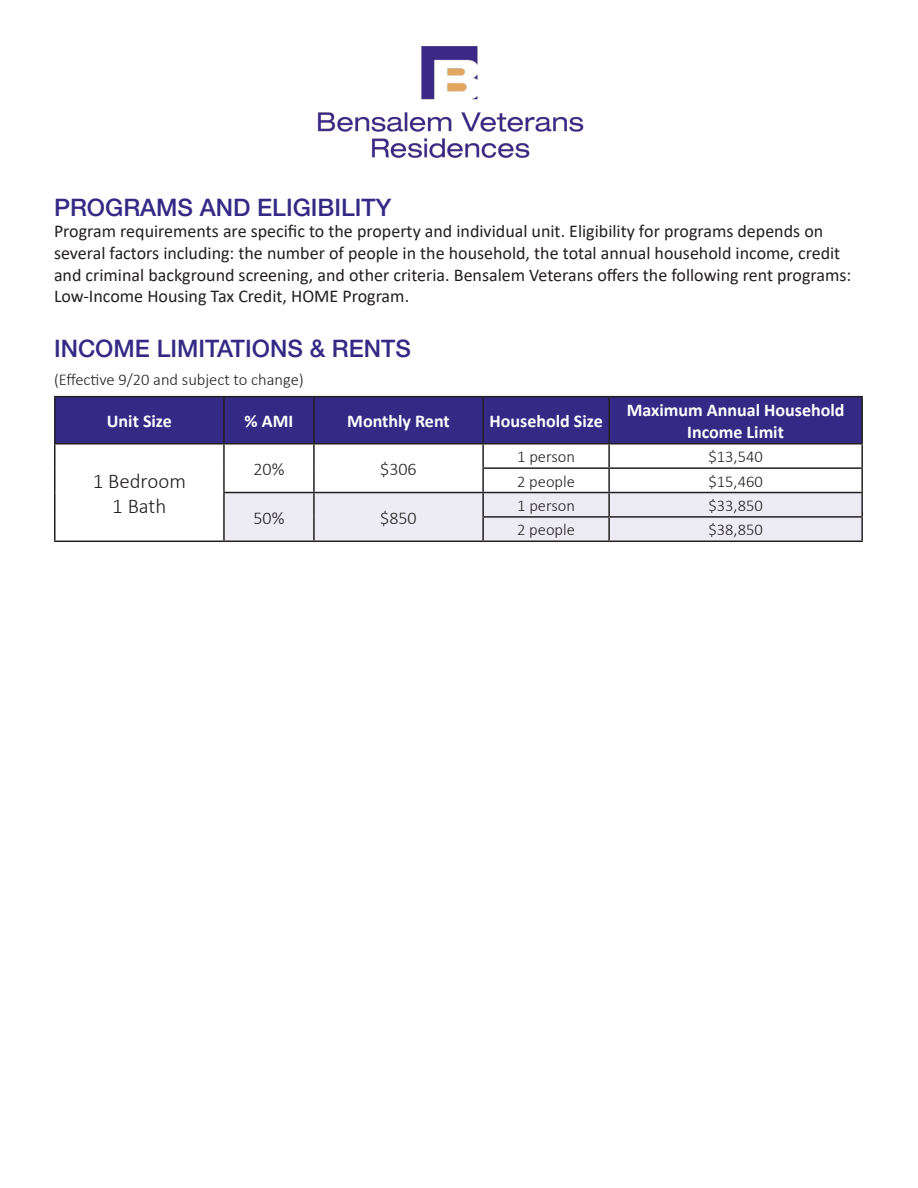
<style>
.page{position:relative;width:918px;height:1188px;background:#fff}
.page>*{position:absolute;margin:0;border:0;box-sizing:border-box;transform-origin:0 0}
.t1{font:500 24px "Helvetica Neue LT";color:#342a86}
.t2{font:300 21px "Calibri";color:#231f20}
.t3{font:18px/21.6px "Calibri";color:#231f20}
.t4{font:700 18px/21.6px "Calibri";color:#fff;text-align:center}
.t5{font:300 18px "Calibri";color:#231f20}
.t6{font:300 16.5px "Calibri";color:#231f20}
</style>
<div class="page">
<img style="left:317px;top:46px;width:266px;height:112px">
<div style="left:56px;top:397px;width:805px;height:46px;background:#342a86"></div>
<div style="left:225px;top:493px;width:636px;height:48px;background:#edecf5"></div>
<hr style="left:54px;top:396px;width:170px;height:1px;background:#231f20">
<hr style="left:54px;top:397px;width:2px;height:46px;background:#231f20">
<hr style="left:224px;top:396px;width:90px;height:1px;background:#231f20">
<hr style="left:223px;top:397px;width:2px;height:46px;background:#231f20">
<hr style="left:314px;top:396px;width:169px;height:1px;background:#231f20">
<hr style="left:313px;top:397px;width:2px;height:46px;background:#231f20">
<hr style="left:483px;top:396px;width:126px;height:1px;background:#231f20">
<hr style="left:482px;top:397px;width:2px;height:46px;background:#231f20">
<hr style="left:609px;top:396px;width:254px;height:1px;background:#231f20">
<hr style="left:608px;top:397px;width:2px;height:46px;background:#231f20">
<hr style="left:861px;top:397px;width:2px;height:46px;background:#231f20">
<hr style="left:54px;top:443px;width:170px;height:2px;background:#231f20">
<hr style="left:54px;top:445px;width:2px;height:23px;background:#231f20">
<hr style="left:54px;top:468px;width:2px;height:25px;background:#231f20">
<hr style="left:54px;top:493px;width:2px;height:24px;background:#231f20">
<hr style="left:54px;top:517px;width:2px;height:24px;background:#231f20">
<hr style="left:54px;top:541px;width:170px;height:1px;background:#231f20">
<hr style="left:224px;top:443px;width:90px;height:2px;background:#231f20">
<hr style="left:223px;top:445px;width:2px;height:23px;background:#231f20">
<hr style="left:314px;top:443px;width:169px;height:2px;background:#231f20">
<hr style="left:313px;top:445px;width:2px;height:23px;background:#231f20">
<hr style="left:483px;top:443px;width:126px;height:2px;background:#231f20">
<hr style="left:482px;top:445px;width:2px;height:22px;background:#231f20">
<hr style="left:609px;top:443px;width:254px;height:2px;background:#231f20">
<hr style="left:608px;top:445px;width:2px;height:22px;background:#231f20">
<hr style="left:861px;top:445px;width:2px;height:22px;background:#231f20">
<hr style="left:223px;top:468px;width:2px;height:24px;background:#231f20">
<hr style="left:313px;top:468px;width:2px;height:24px;background:#231f20">
<hr style="left:482px;top:467px;width:127px;height:2px;background:#231f20">
<hr style="left:482px;top:469px;width:2px;height:23px;background:#231f20">
<hr style="left:609px;top:467px;width:254px;height:2px;background:#231f20">
<hr style="left:608px;top:469px;width:2px;height:23px;background:#231f20">
<hr style="left:861px;top:469px;width:2px;height:23px;background:#231f20">
<hr style="left:223px;top:492px;width:91px;height:1px;background:#231f20">
<hr style="left:223px;top:493px;width:2px;height:24px;background:#231f20">
<hr style="left:314px;top:492px;width:169px;height:1px;background:#231f20">
<hr style="left:313px;top:493px;width:2px;height:24px;background:#231f20">
<hr style="left:483px;top:492px;width:126px;height:1px;background:#231f20">
<hr style="left:482px;top:493px;width:2px;height:23px;background:#231f20">
<hr style="left:609px;top:492px;width:254px;height:1px;background:#231f20">
<hr style="left:608px;top:493px;width:2px;height:23px;background:#231f20">
<hr style="left:861px;top:493px;width:2px;height:23px;background:#231f20">
<hr style="left:223px;top:517px;width:2px;height:24px;background:#231f20">
<hr style="left:313px;top:517px;width:2px;height:24px;background:#231f20">
<hr style="left:482px;top:516px;width:127px;height:2px;background:#231f20">
<hr style="left:482px;top:518px;width:2px;height:23px;background:#231f20">
<hr style="left:609px;top:516px;width:254px;height:2px;background:#231f20">
<hr style="left:608px;top:518px;width:2px;height:23px;background:#231f20">
<hr style="left:861px;top:518px;width:2px;height:23px;background:#231f20">
<hr style="left:224px;top:541px;width:90px;height:1px;background:#231f20">
<hr style="left:314px;top:541px;width:169px;height:1px;background:#231f20">
<hr style="left:483px;top:541px;width:126px;height:1px;background:#231f20">
<hr style="left:609px;top:541px;width:254px;height:1px;background:#231f20">
<p class="t1" style="left:54px;top:193px;width:339px">PROGRAMS AND ELIGIBILITY</p>
<p class="t3" style="left:54px;top:220px;width:799px">Program requirements are specific to the property and individual unit. Eligibility for programs depends on several factors including: the number of people in the household, the total annual household income, credit and criminal background screening, and other criteria. Bensalem Veterans offers the following rent programs:<br>Low-Income Housing Tax Credit, HOME Program.</p>
<p class="t1" style="left:54px;top:334px;width:359px">INCOME LIMITATIONS &amp; RENTS</p>
<p class="t6" style="left:54px;top:370px;width:251px">(Effective 9/20 and subject to change)</p>
<p class="t4" style="left:107px;top:410px;width:66px">Unit Size</p>
<p class="t4" style="left:245px;top:410px;width:50px">% AMI</p>
<p class="t4" style="left:347px;top:410px;width:104px">Monthly Rent</p>
<p class="t4" style="left:490px;top:410px;width:115px">Household Size</p>
<p class="t4" style="left:627px;top:399px;width:219px">Maximum Annual Household<br>Income Limit</p>
<p class="t2" style="left:93px;top:468px;width:95px">1 Bedroom</p>
<p class="t2" style="left:112px;top:493px;width:56px">1 Bath</p>
<p class="t6" style="left:517px;top:446px;width:59px">1 person</p>
<p class="t6" style="left:709px;top:446px;width:56px">$13,540</p>
<p class="t6" style="left:517px;top:471px;width:59px">2 people</p>
<p class="t6" style="left:709px;top:471px;width:56px">$15,460</p>
<p class="t5" style="left:253px;top:458px;width:32px">20%</p>
<p class="t5" style="left:380px;top:458px;width:38px">$306</p>
<p class="t6" style="left:517px;top:495px;width:59px">1 person</p>
<p class="t6" style="left:709px;top:495px;width:56px">$33,850</p>
<p class="t6" style="left:517px;top:520px;width:59px">2 people</p>
<p class="t6" style="left:709px;top:520px;width:56px">$38,850</p>
<p class="t5" style="left:253px;top:507px;width:32px">50%</p>
<p class="t5" style="left:380px;top:507px;width:38px">$850</p>
</div>
